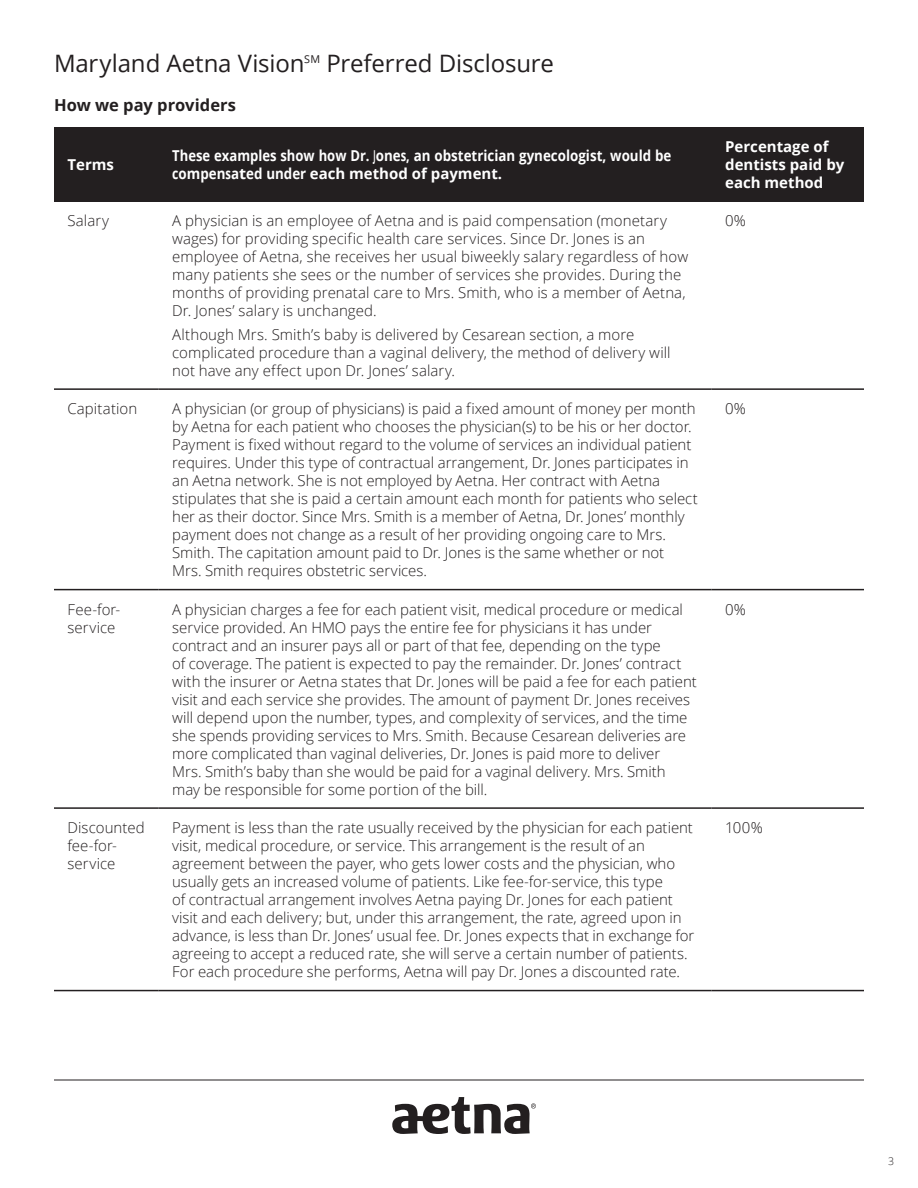
<style>
.page{position:relative;width:918px;height:1188px;background:#fff}
.page>*{position:absolute;margin:0;border:0;box-sizing:border-box;transform-origin:0 0}
.t1{font:24px "Open Sans";letter-spacing:-.005em;color:#231f20}
.t2{font:700 16.5px "Open Sans";color:#231f20}
.t3{font:300 15px/18px "Open Sans";letter-spacing:-.005em;color:#231f20}
.t4{font:700 15px/18px "Open Sans";color:#fff;scale:.87 1}
.t5{font:700 15px/18px "Open Sans";color:#fff}
.t6{font:10.8px "Open Sans";color:#231f20}
.t7{font:300 10.5px "Open Sans";color:#231f20}
</style>
<div class="page">
<hr style="left:54px;top:388px;width:105px;height:2px;background:#231f20">
<hr style="left:159px;top:388px;width:553px;height:2px;background:#231f20">
<hr style="left:712px;top:388px;width:152px;height:2px;background:#231f20">
<hr style="left:54px;top:589px;width:105px;height:1px;background:#231f20">
<hr style="left:54px;top:807px;width:105px;height:2px;background:#231f20">
<hr style="left:54px;top:990px;width:105px;height:1px;background:#231f20">
<hr style="left:159px;top:589px;width:553px;height:1px;background:#231f20">
<hr style="left:712px;top:589px;width:152px;height:1px;background:#231f20">
<hr style="left:159px;top:807px;width:553px;height:2px;background:#231f20">
<hr style="left:712px;top:807px;width:152px;height:2px;background:#231f20">
<hr style="left:159px;top:990px;width:553px;height:1px;background:#231f20">
<hr style="left:712px;top:990px;width:152px;height:1px;background:#231f20">
<div style="left:54px;top:127px;width:105px;height:74px;background:#231f20"></div>
<div style="left:159px;top:127px;width:553px;height:74px;background:#231f20"></div>
<div style="left:712px;top:127px;width:152px;height:74px;background:#231f20"></div>
<hr style="left:54px;top:1080px;width:810px;height:1px;background:#231f20">
<svg style="left:392px;top:1097px;width:144px;height:37px"></svg>
<h2 class="t1" style="left:54px;top:47px;width:252px">Maryland Aetna Vision</h2>
<h2 class="t6" style="left:304px;top:51px;width:17px">SM</h2>
<h2 class="t1" style="left:326px;top:47px;width:229px">Preferred Disclosure</h2>
<h3 class="t2" style="left:54px;top:93px;width:184px">How we pay providers</h3>
<p class="t5" style="left:68px;top:155px;width:48px">Terms</p>
<p class="t4" style="left:172px;top:146px;width:575px">These examples show how Dr. Jones, an obstetrician gynecologist, would be compensated under each method of payment.</p>
<p class="t5" style="left:725px;top:137px;width:121px">Percentage of dentists paid by each method</p>
<p class="t3" style="left:67px;top:211px;width:43px">Salary</p>
<p class="t3" style="left:172px;top:211px;width:517px">A physician is an employee of Aetna and is paid compensation (monetary wages) for providing specific health care services. Since Dr. Jones is an employee of Aetna, she receives her usual biweekly salary regardless of how many patients she sees or the number of services she provides. During the months of providing prenatal care to Mrs. Smith, who is a member of Aetna, Dr. Jones’ salary is unchanged.</p>
<p class="t3" style="left:172px;top:325px;width:500px">Although Mrs. Smith’s baby is delivered by Cesarean section, a more complicated procedure than a vaginal delivery, the method of delivery will not have any effect upon Dr. Jones’ salary.</p>
<p class="t3" style="left:725px;top:211px;width:22px">0%</p>
<p class="t3" style="left:67px;top:399px;width:71px">Capitation</p>
<p class="t3" style="left:172px;top:399px;width:527px">A physician (or group of physicians) is paid a fixed amount of money per month by Aetna for each patient who chooses the physician(s) to be his or her doctor.<br>Payment is fixed without regard to the volume of services an individual patient requires. Under this type of contractual arrangement, Dr. Jones participates in an Aetna network. She is not employed by Aetna. Her contract with Aetna stipulates that she is paid a certain amount each month for patients who select her as their doctor. Since Mrs. Smith is a member of Aetna, Dr. Jones’ monthly payment does not change as a result of her providing ongoing care to Mrs.<br>Smith. The capitation amount paid to Dr. Jones is the same whether or not<br>Mrs. Smith requires obstetric services.</p>
<p class="t3" style="left:725px;top:399px;width:22px">0%</p>
<p class="t3" style="left:67px;top:600px;width:54px">Fee-for&shy;service</p>
<p class="t3" style="left:172px;top:600px;width:526px">A physician charges a fee for each patient visit, medical procedure or medical service provided. An HMO pays the entire fee for physicians it has under contract and an insurer pays all or part of that fee, depending on the type<br>of coverage. The patient is expected to pay the remainder. Dr. Jones’ contract with the insurer or Aetna states that Dr. Jones will be paid a fee for each patient visit and each service she provides. The amount of payment Dr. Jones receives will depend upon the number, types, and complexity of services, and the time she spends providing services to Mrs. Smith. Because Cesarean deliveries are more complicated than vaginal deliveries, Dr. Jones is paid more to deliver<br>Mrs. Smith’s baby than she would be paid for a vaginal delivery. Mrs. Smith may be responsible for some portion of the bill.</p>
<p class="t3" style="left:725px;top:600px;width:22px">0%</p>
<p class="t3" style="left:67px;top:818px;width:79px">Discounted fee-for&shy;service</p>
<p class="t3" style="left:172px;top:818px;width:524px">Payment is less than the rate usually received by the physician for each patient visit, medical procedure, or service. This arrangement is the result of an agreement between the payer, who gets lower costs and the physician, who usually gets an increased volume of patients. Like fee-for-service, this type<br>of contractual arrangement involves Aetna paying Dr. Jones for each patient visit and each delivery; but, under this arrangement, the rate, agreed upon in advance, is less than Dr. Jones’ usual fee. Dr. Jones expects that in exchange for agreeing to accept a reduced rate, she will serve a certain number of patients.<br>For each procedure she performs, Aetna will pay Dr. Jones a discounted rate.</p>
<p class="t3" style="left:725px;top:818px;width:39px">100%</p>
<p class="t7" style="left:888px;top:1154px;width:7px">3</p>
</div>
